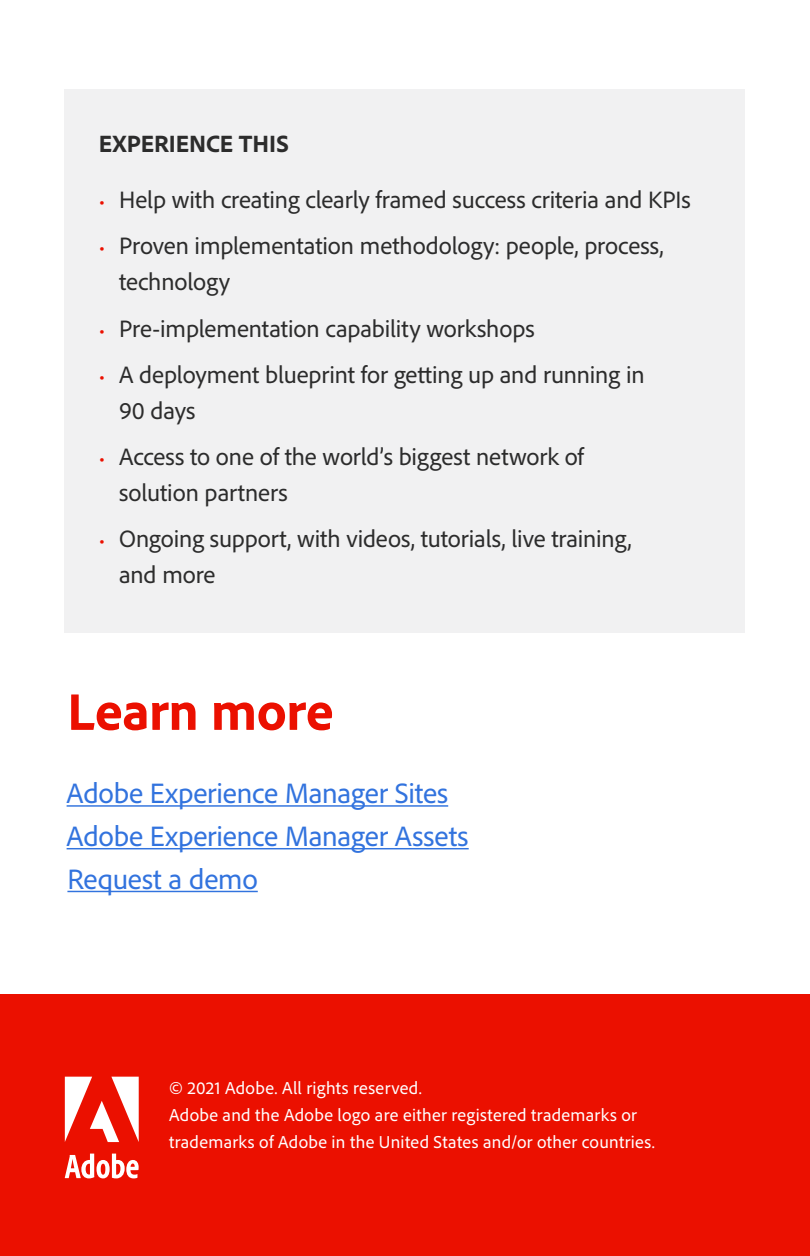
<style>
.page{position:relative;width:810px;height:1256px;background:#fff}
.page>*{position:absolute;margin:0;border:0;box-sizing:border-box;transform-origin:0 0}
.t1{font:800 54px "Adobe Clean";letter-spacing:-.005em;color:#eb1000}
.t2{font:29.25px/42.8px "Adobe Clean";letter-spacing:-.005em;color:#3273de}
.t3{font:24.75px/36px "Adobe Clean";letter-spacing:-.005em;color:#2c2c2c}
.t4{font:800 24.75px "Adobe Clean";color:#2c2c2c}
.t5{font:18px/27px "Adobe Clean";letter-spacing:.02em;color:#fff}
.s1{font-size:20.25px;color:#eb1000}
</style>
<div class="page">
<div style="left:65px;top:89px;width:680px;height:543px;background:#f1f1f2"></div>
<hr style="left:67px;top:805px;width:381px;height:1px;background:#3273de">
<hr style="left:67px;top:848px;width:402px;height:1px;background:#3273de">
<hr style="left:67px;top:890px;width:191px;height:2px;background:#3273de">
<div style="left:0;top:994px;width:810px;height:262px;background:#eb1000"></div>
<svg style="left:65px;top:1076px;width:74px;height:66px"></svg>
<svg style="left:65px;top:1153px;width:74px;height:25px"></svg>
<p class="t4" style="left:99px;top:127px;width:192px">EXPERIENCE THIS</p>
<p class="t3" style="left:99px;top:181px;width:594px"><span class="s1">•</span> Help with creating clearly framed success criteria and KPIs</p>
<p class="t3" style="left:119px;top:227px;width:546px;text-indent:-20px"><span class="s1">•</span> Proven implementation methodology: people, process, technology</p>
<p class="t3" style="left:99px;top:309px;width:437px"><span class="s1">•</span> Pre-implementation capability workshops</p>
<p class="t3" style="left:119px;top:355px;width:527px;text-indent:-20px"><span class="s1">•</span> A deployment blueprint for getting up and running in<br>90 days</p>
<p class="t3" style="left:119px;top:438px;width:466px;text-indent:-20px"><span class="s1">•</span> Access to one of the world’s biggest network of solution partners</p>
<p class="t3" style="left:119px;top:520px;width:514px;text-indent:-20px"><span class="s1">•</span> Ongoing support, with videos, tutorials, live training, and more</p>
<h1 class="t1" style="left:67px;top:676px;width:268px">Learn more</h1>
<p class="t2" style="left:67px;top:771px;width:404px">Adobe Experience Manager Sites<br>Adobe Experience Manager Assets<br>Request a demo</p>
<p class="t5" style="left:169px;top:1074px;width:487px">© 2021 Adobe. All rights reserved.<br>Adobe and the Adobe logo are either registered trademarks or trademarks of Adobe in the United States and/or other countries.</p>
</div>
